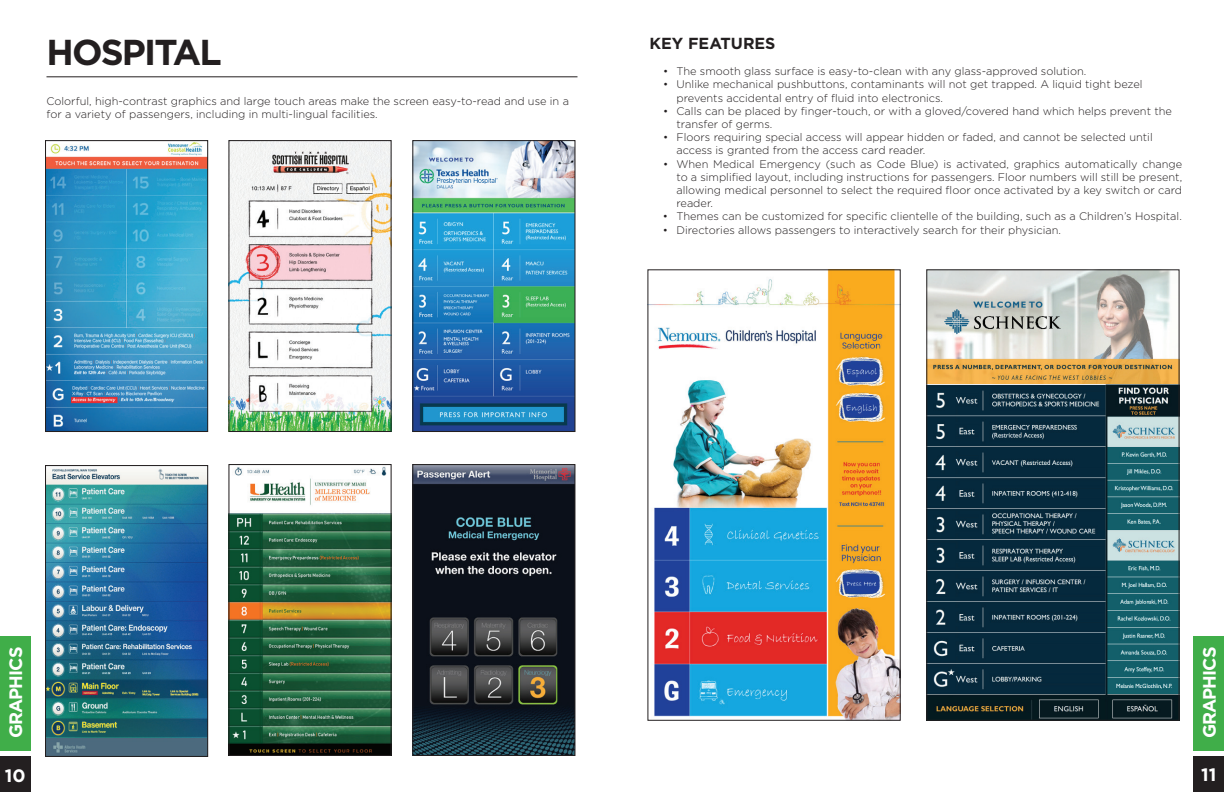
<style>
.page{position:relative;width:1224px;height:792px;background:#fff}
.page>*{position:absolute;margin:0;border:0;box-sizing:border-box;transform-origin:0 0}
.t1{font:700 36px "Gotham";letter-spacing:-.05em;color:#231f20}
.t2{font:700 18px "Gotham";letter-spacing:-.05em;color:#fff}
.t3{font:700 16px "Gotham";color:#231f20}
.t4{font:300 11px/13.2px "Gotham";color:#231f20}
</style>
<div class="page">
<div style="left:1194px;top:756px;width:30px;height:36px;background:#231f20"></div>
<div style="left:1194px;top:636px;width:30px;height:115px;background:#40ae49"></div>
<div style="left:0;top:756px;width:30px;height:36px;background:#231f20"></div>
<div style="left:0;top:636px;width:30px;height:115px;background:#40ae49"></div>
<img style="left:649px;top:271px;width:250px;height:448px">
<img style="left:928px;top:271px;width:250px;height:448px">
<div style="left:926px;top:269px;width:254px;height:452px;border:1px solid #231f20"></div>
<img style="left:47px;top:468px;width:159px;height:287px">
<div style="left:45px;top:465px;width:163px;height:292px;border:1px solid #231f20"></div>
<img style="left:47px;top:142px;width:159px;height:288px">
<div style="left:45px;top:140px;width:163px;height:292px;border:1px solid #231f20"></div>
<img style="left:230px;top:466px;width:160px;height:288px">
<div style="left:228px;top:464px;width:164px;height:292px;border:1px solid #231f20"></div>
<img style="left:414px;top:142px;width:159px;height:288px">
<div style="left:412px;top:140px;width:163px;height:292px;border:1px solid #231f20"></div>
<img style="left:230px;top:142px;width:160px;height:288px">
<div style="left:228px;top:140px;width:164px;height:292px;border:1px solid #231f20"></div>
<img style="left:414px;top:466px;width:159px;height:288px">
<div style="left:412px;top:464px;width:163px;height:292px;border:1px solid #231f20"></div>
<hr style="left:47px;top:76px;width:530px;height:1px;background:#231f20">
<h1 class="t1" style="left:47px;top:28px;width:177px">HOSPITAL</h1>
<p class="t4" style="left:46px;top:94px;width:524px">Colorful, high-contrast graphics and large touch areas make the screen easy-to-read and use in a for a variety of passengers, including in multi-lingual facilities.</p>
<h3 class="t3" style="left:650px;top:33px;width:128px">KEY FEATURES</h3>
<p class="t4" style="left:663px;top:64px;width:425px">• The smooth glass surface is easy-to-clean with any glass-approved solution.</p>
<p class="t4" style="left:676px;top:78px;width:468px;text-indent:-13px">• Unlike mechanical pushbuttons, contaminants will not get trapped. A liquid tight bezel prevents accidental entry of fluid into electronics.</p>
<p class="t4" style="left:676px;top:104px;width:497px;text-indent:-13px">• Calls can be placed by finger-touch, or with a gloved/covered hand which helps prevent the transfer of germs.</p>
<p class="t4" style="left:676px;top:130px;width:478px;text-indent:-13px">• Floors requiring special access will appear hidden or faded, and cannot be selected until access is granted from the access card reader.</p>
<p class="t4" style="left:676px;top:157px;width:507px;text-align:justify;text-indent:-13px">• When Medical Emergency (such as Code Blue) is activated, graphics automatically change to a simplified layout, including instructions for passengers. Floor numbers will still be present, allowing medical personnel to select the required floor once activated by a key switch or card reader.</p>
<p class="t4" style="left:663px;top:210px;width:520px">• Themes can be customized for specific clientelle of the building, such as a Children’s Hospital.</p>
<p class="t4" style="left:663px;top:223px;width:400px">• Directories allows passengers to interactively search for their physician.</p>
<h2 class="t2" style="left:4px;top:738px;width:93px;rotate:-90deg">GRAPHICS</h2>
<h2 class="t2" style="left:5px;top:763px;width:22px">10</h2>
<h2 class="t2" style="left:1198px;top:738px;width:93px;rotate:-90deg">GRAPHICS</h2>
<h2 class="t2" style="left:1201px;top:763px;width:17px">11</h2>
</div>
